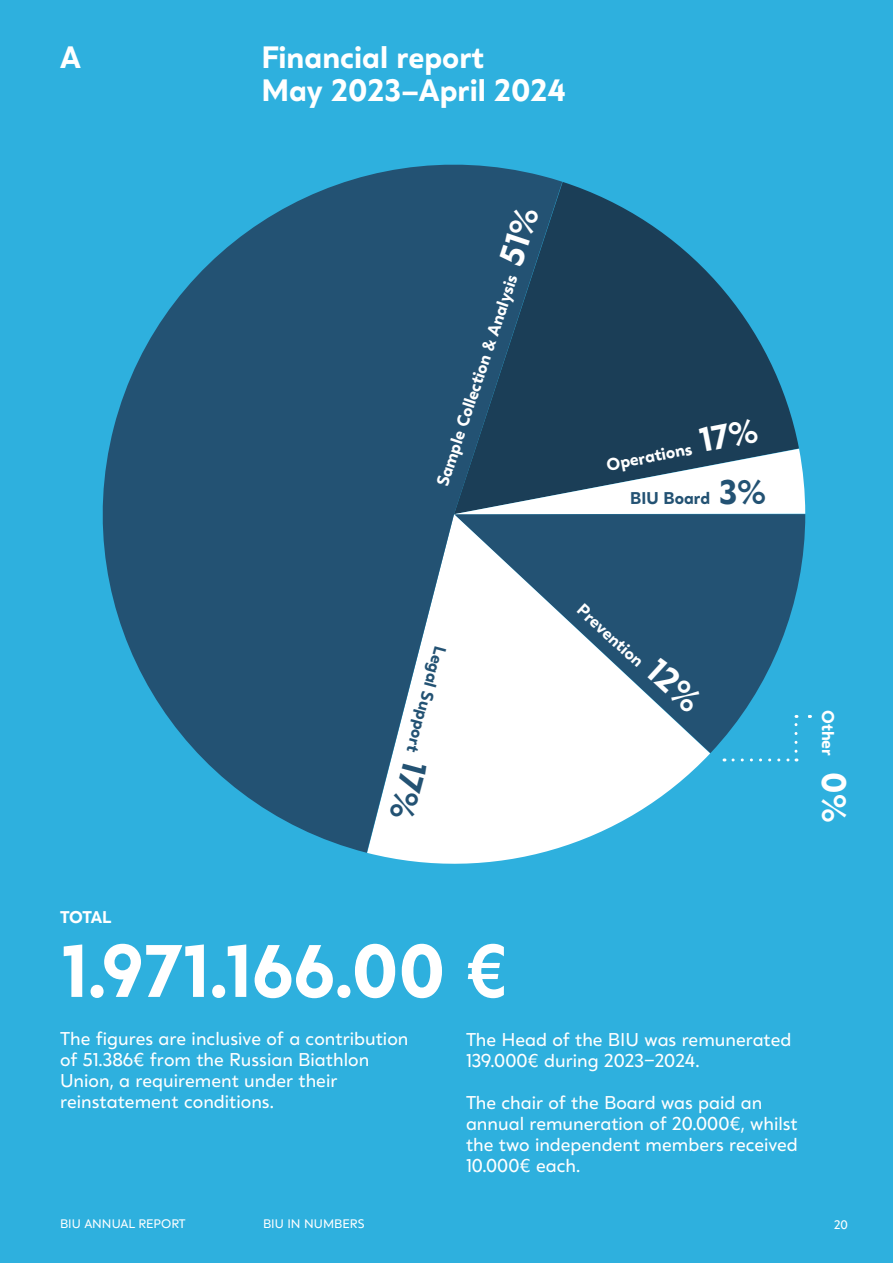
<style>
.page{position:relative;width:893px;height:1263px;background:#2eb0de}
.page>*{position:absolute;margin:0;border:0;box-sizing:border-box;transform-origin:0 0}
.t1{font:700 72px "Grava";color:#fff}
.t2{font:700 30px/33px "Grava";color:#fff}
.t3{font:18px/21px "Grava";color:#fff}
.t4{font:700 16.5px "Grava";letter-spacing:-.01em;color:#fff}
.t5{font:700 16.5px "Grava";color:#235273}
.t6{font:12px "Grava";color:#fff}
.s1{font-size:33px}
</style>
<div class="page">
<svg style="left:710px;top:514px;width:95px;height:239px;fill:#235273"></svg>
<svg style="left:368px;top:514px;width:342px;height:350px"></svg>
<svg style="left:102px;top:164px;width:460px;height:689px;fill:#235273"></svg>
<svg style="left:454px;top:182px;width:345px;height:267px;fill:#1b3e57"></svg>
<svg style="left:454px;top:449px;width:351px;height:65px;background:#8da0ad"></svg>
<svg style="left:733px;top:758px;width:64px;height:3px"></svg>
<svg style="left:794px;top:715px;width:3px;height:36px"></svg>
<svg style="left:803px;top:715px;width:7px;height:3px"></svg>
<svg style="left:645px;top:657px;width:59px;height:57px;background:#335e7d"></svg>
<h2 class="t2" style="left:60px;top:41px;width:22px">A</h2>
<h2 class="t2" style="left:261px;top:41px;width:306px">Financial report<br>May 2023–April 2024</h2>
<p class="t4" style="left:431px;top:482px;width:292px;rotate:-71deg">Sample Collection &amp; Analysis <span class="s1">51%</span></p>
<p class="t4" style="left:605px;top:455px;width:156px;rotate:-11deg">Operations <span class="s1">17%</span></p>
<p class="t5" style="left:630px;top:489px;width:137px;rotate:-1deg">BIU Board <span class="s1">3%</span></p>
<p class="t5" style="left:450px;top:649px;width:178px;rotate:105deg">Legal Support <span class="s1">17%</span></p>
<p class="t4" style="left:586px;top:600px;width:85px;rotate:42deg">Prevention</p>
<p class="t4" style="left:838px;top:710px;width:114px;rotate:90deg">Other <span class="s1">0%</span></p>
<p class="t4" style="left:60px;top:907px;width:53px">TOTAL</p>
<h1 class="t1" style="left:61px;top:927px;width:448px">1.971.166.00 €</h1>
<p class="t3" style="left:60px;top:1028px;width:350px">The figures are inclusive of a contribution of 51.386€ from the Russian Biathlon Union, a requirement under their reinstatement conditions.</p>
<p class="t3" style="left:466px;top:1029px;width:327px">The Head of the BIU was remunerated<br>139.000€ during 2023–2024.</p>
<p class="t3" style="left:466px;top:1092px;width:333px">The chair of the Board was paid an annual remuneration of 20.000€, whilst the two independent members received<br>10.000€ each.</p>
<p class="t6" style="left:60px;top:1217px;width:127px">BIU ANNUAL REPORT</p>
<p class="t6" style="left:263px;top:1217px;width:103px">BIU IN NUMBERS</p>
<p class="t6" style="left:834px;top:1217px;width:15px">20</p>
</div>
